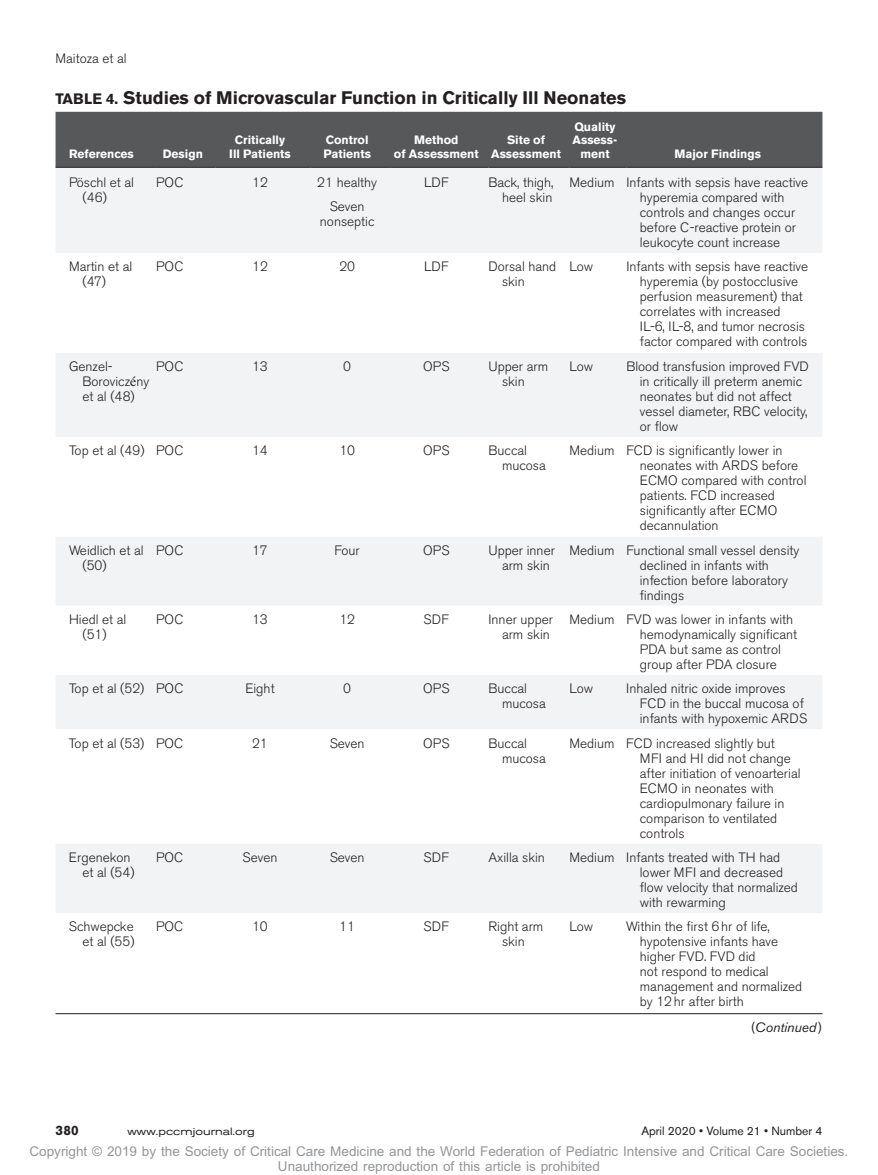
<style>
.page{position:relative;width:878px;height:1175px;background:#fff}
.page>*{position:absolute;margin:0;border:0;box-sizing:border-box;transform-origin:0 0}
.t1{font:700 18px "Akzidenz Grotesk BE";color:#231f20}
.t2{font:300 13.5px/15px "Akzidenz Grotesk BE";color:#231f20}
.t3{font:13.5px/15px "Arial MT Std";color:#939598;text-align:center}
.t4{font:italic 13.5px "Akzidenz Grotesk BE";color:#231f20}
.t5{font:700 13.5px "Akzidenz Grotesk BE";color:#231f20}
.t6{font:700 12px/13.5px "Akzidenz Grotesk BE";color:#fff;text-align:center}
.t7{font:12px "Akzidenz Grotesk BE";color:#231f20}
.t8{font:expanded 10.5px "Akzidenz Grotesk BE";color:#231f20}
.s1{font-size:15px}
.s2{font-family:"Gandhari Unicode";font-weight:400}
.s3{font-style:normal}
</style>
<div class="page">
<div style="left:56px;top:112px;width:766px;height:55px;background:#57585a"></div>
<div style="left:56px;top:168px;width:766px;height:85px;background:#f2f3f4"></div>
<svg style="left:56px;top:353px;width:766px;height:560px"></svg>
<hr style="left:56px;top:167px;width:100px;height:1px;background:#231f20">
<hr style="left:156px;top:167px;width:60px;height:1px;background:#231f20">
<hr style="left:216px;top:167px;width:94px;height:1px;background:#231f20">
<hr style="left:310px;top:167px;width:80px;height:1px;background:#231f20">
<hr style="left:390px;top:167px;width:98px;height:1px;background:#231f20">
<hr style="left:488px;top:167px;width:81px;height:1px;background:#231f20">
<hr style="left:569px;top:167px;width:57px;height:1px;background:#231f20">
<hr style="left:626px;top:167px;width:196px;height:1px;background:#231f20">
<hr style="left:56px;top:1013px;width:766px;height:1px;background:#231f20">
<p class="t2" style="left:56px;top:51px;width:73px">Maitoza et al</p>
<h1 class="t1" style="left:56px;top:87px;width:572px"><span class="s1">TABLE 4.</span> Studies of Microvascular Function in Critically Ill Neonates</h1>
<p class="t6" style="left:69px;top:147px;width:66px">References</p>
<p class="t6" style="left:163px;top:147px;width:41px">Design</p>
<p class="t6" style="left:229px;top:133px;width:63px">Critically<br>Ill Patients</p>
<p class="t6" style="left:323px;top:133px;width:49px;text-align:left">Control<br>Patients</p>
<p class="t6" style="left:394px;top:133px;width:86px">Method<br>of Assessment</p>
<p class="t6" style="left:491px;top:133px;width:71px">Site of<br>Assessment</p>
<p class="t6" style="left:572px;top:120px;width:46px">Quality<br>Assess&shy;ment</p>
<p class="t6" style="left:674px;top:147px;width:88px">Major Findings</p>
<p class="t2" style="left:82px;top:175px;width:53px;text-indent:-14px">Pöschl et al (46)</p>
<p class="t2" style="left:156px;top:175px;width:29px">POC</p>
<p class="t2" style="left:252px;top:175px;width:17px">12</p>
<p class="t2" style="left:317px;top:175px;width:61px">21 healthy</p>
<p class="t2" style="left:424px;top:175px;width:26px">LDF</p>
<p class="t2" style="left:488px;top:175px;width:67px;text-align:right">Back, thigh, heel skin</p>
<p class="t2" style="left:639px;top:175px;width:170px;text-indent:-70px">Medium Infants with sepsis have reactive hyperemia compared with controls and changes occur before C-reactive protein or leukocyte count increase</p>
<p class="t2" style="left:320px;top:199px;width:56px;text-align:center">Seven nonseptic</p>
<p class="t2" style="left:82px;top:259px;width:51px;text-indent:-14px">Martin et al (47)</p>
<p class="t2" style="left:156px;top:259px;width:29px">POC</p>
<p class="t2" style="left:252px;top:259px;width:17px">12</p>
<p class="t2" style="left:339px;top:259px;width:17px">20</p>
<p class="t2" style="left:424px;top:259px;width:26px">LDF</p>
<p class="t2" style="left:502px;top:259px;width:56px;text-indent:-14px">Dorsal hand skin</p>
<p class="t2" style="left:569px;top:259px;width:25px">Low</p>
<p class="t2" style="left:639px;top:259px;width:170px;text-indent:-14px">Infants with sepsis have reactive hyperemia (by postocclusive perfusion measurement) that correlates with increased<br>IL-6, IL-8, and tumor necrosis factor compared with controls</p>
<p class="t2" style="left:82px;top:359px;width:68px;text-indent:-14px">Genzel-<br>Borovicz<span class="s2">é</span>ny et al (48)</p>
<p class="t2" style="left:156px;top:359px;width:29px">POC</p>
<p class="t2" style="left:252px;top:359px;width:17px">13</p>
<p class="t2" style="left:343px;top:359px;width:9px">0</p>
<p class="t2" style="left:423px;top:359px;width:28px">OPS</p>
<p class="t2" style="left:502px;top:359px;width:48px;text-indent:-14px">Upper arm skin</p>
<p class="t2" style="left:569px;top:359px;width:25px">Low</p>
<p class="t2" style="left:639px;top:359px;width:170px;text-indent:-14px">Blood transfusion improved FVD in critically ill preterm anemic neonates but did not affect vessel diameter, RBC velocity, or flow</p>
<p class="t2" style="left:69px;top:443px;width:116px">Top et al (49) POC</p>
<p class="t2" style="left:252px;top:443px;width:17px">14</p>
<p class="t2" style="left:339px;top:443px;width:17px">10</p>
<p class="t2" style="left:423px;top:443px;width:28px">OPS</p>
<p class="t2" style="left:502px;top:443px;width:45px;text-indent:-14px">Buccal mucosa</p>
<p class="t2" style="left:639px;top:443px;width:168px;text-indent:-70px">Medium FCD is significantly lower in neonates with ARDS before<br>ECMO compared with control patients. FCD increased significantly after ECMO decannulation</p>
<p class="t2" style="left:82px;top:543px;width:63px;text-indent:-14px">Weidlich et al (50)</p>
<p class="t2" style="left:156px;top:543px;width:29px">POC</p>
<p class="t2" style="left:252px;top:543px;width:17px">17</p>
<p class="t2" style="left:334px;top:543px;width:27px">Four</p>
<p class="t2" style="left:423px;top:543px;width:28px">OPS</p>
<p class="t2" style="left:502px;top:543px;width:54px;text-indent:-14px">Upper inner arm skin</p>
<p class="t2" style="left:639px;top:543px;width:161px;text-indent:-70px">Medium Functional small vessel density declined in infants with infection before laboratory findings</p>
<p class="t2" style="left:69px;top:612px;width:59px;text-align:center">Hiedl et al (51)</p>
<p class="t2" style="left:156px;top:612px;width:29px">POC</p>
<p class="t2" style="left:252px;top:612px;width:17px">13</p>
<p class="t2" style="left:339px;top:612px;width:17px">12</p>
<p class="t2" style="left:423px;top:612px;width:27px">SDF</p>
<p class="t2" style="left:488px;top:612px;width:66px;text-align:right">Inner upper arm skin</p>
<p class="t2" style="left:639px;top:612px;width:159px;text-indent:-70px">Medium FVD was lower in infants with hemodynamically significant<br>PDA but same as control group after PDA closure</p>
<p class="t2" style="left:69px;top:681px;width:116px">Top et al (52) POC</p>
<p class="t2" style="left:245px;top:681px;width:31px">Eight</p>
<p class="t2" style="left:343px;top:681px;width:9px">0</p>
<p class="t2" style="left:423px;top:681px;width:28px">OPS</p>
<p class="t2" style="left:502px;top:681px;width:45px;text-indent:-14px">Buccal mucosa</p>
<p class="t2" style="left:569px;top:681px;width:25px">Low</p>
<p class="t2" style="left:639px;top:681px;width:169px;text-indent:-14px">Inhaled nitric oxide improves<br>FCD in the buccal mucosa of infants with hypoxemic ARDS</p>
<p class="t2" style="left:69px;top:735px;width:116px">Top et al (53) POC</p>
<p class="t2" style="left:252px;top:735px;width:17px">21</p>
<p class="t2" style="left:330px;top:735px;width:36px">Seven</p>
<p class="t2" style="left:423px;top:735px;width:28px">OPS</p>
<p class="t2" style="left:502px;top:735px;width:45px;text-indent:-14px">Buccal mucosa</p>
<p class="t2" style="left:639px;top:735px;width:162px;text-indent:-70px">Medium FCD increased slightly but<br>MFI and HI did not change after initiation of venoarterial<br>ECMO in neonates with cardiopulmonary failure in comparison to ventilated controls</p>
<p class="t2" style="left:69px;top:850px;width:67px;text-align:right">Ergenekon et al (54)</p>
<p class="t2" style="left:156px;top:850px;width:29px">POC</p>
<p class="t2" style="left:242px;top:850px;width:36px">Seven</p>
<p class="t2" style="left:330px;top:850px;width:36px">Seven</p>
<p class="t2" style="left:423px;top:850px;width:27px">SDF</p>
<p class="t2" style="left:488px;top:850px;width:58px">Axilla skin</p>
<p class="t2" style="left:639px;top:850px;width:160px;text-indent:-70px">Medium Infants treated with TH had lower MFI and decreased flow velocity that normalized with rewarming</p>
<p class="t2" style="left:69px;top:919px;width:67px;text-align:right">Schwepcke et al (55)</p>
<p class="t2" style="left:156px;top:919px;width:29px">POC</p>
<p class="t2" style="left:252px;top:919px;width:17px">10</p>
<p class="t2" style="left:339px;top:919px;width:17px">11</p>
<p class="t2" style="left:423px;top:919px;width:27px">SDF</p>
<p class="t2" style="left:488px;top:919px;width:56px;text-align:center">Right arm skin</p>
<p class="t2" style="left:569px;top:919px;width:25px">Low</p>
<p class="t2" style="left:639px;top:919px;width:164px;text-indent:-14px">Within the first 6hr of life, hypotensive infants have higher FVD. FVD did<br>not respond to medical management and normalized by 12hr after birth</p>
<p class="t4" style="left:751px;top:1019px;width:73px"><span class="s3">(</span>Continued<span class="s3">)</span></p>
<p class="t5" style="left:56px;top:1122px;width:25px">380</p>
<p class="t8" style="left:128px;top:1125px;width:129px">www.pccmjournal.org</p>
<p class="t7" style="left:641px;top:1123px;width:182px">April 2020 • Volume 21 • Number 4</p>
<p class="t3" style="left:29px;top:1144px;width:820px">Copyright © 2019 by the Society of Critical Care Medicine and the World Federation of Pediatric Intensive and Critical Care Societies.<br>Unauthorized reproduction of this article is prohibited</p>
</div>
